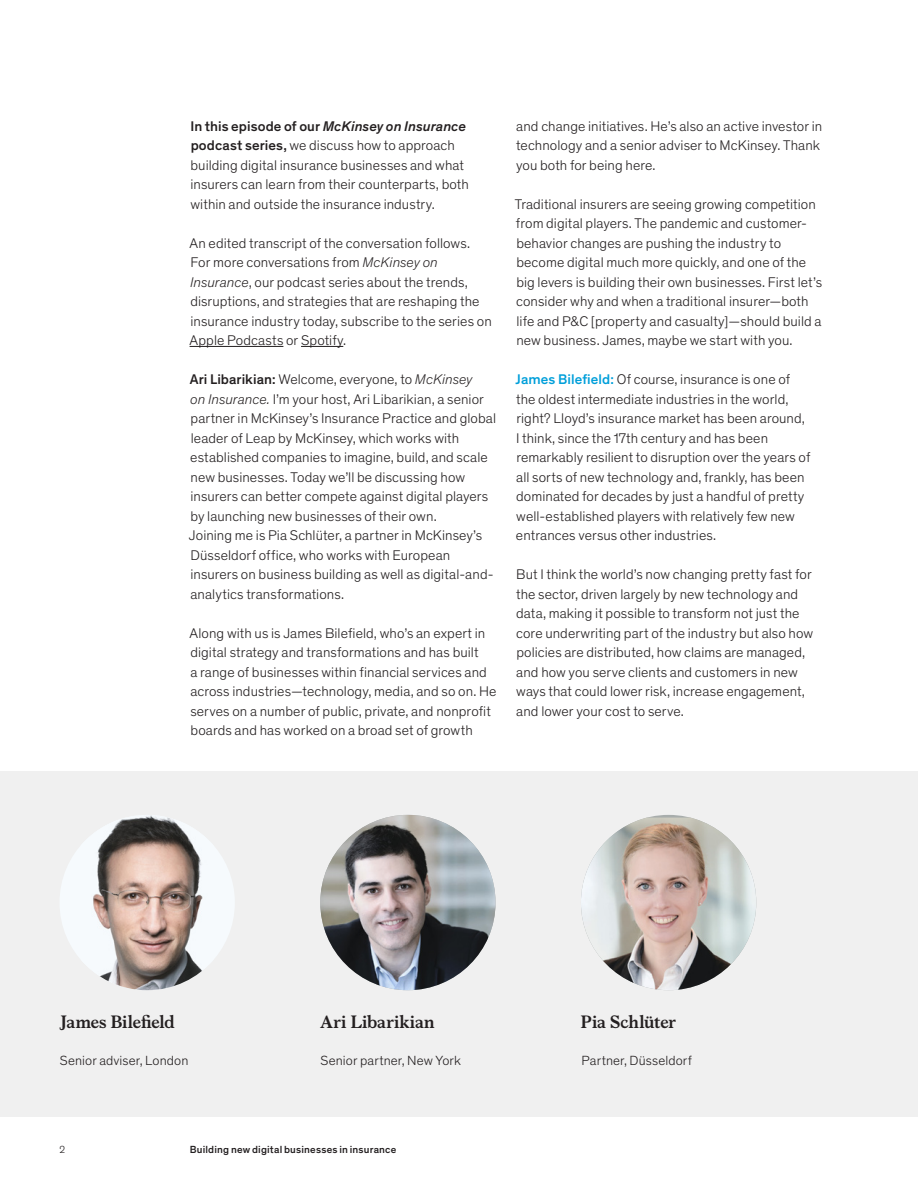
<style>
.page{position:relative;width:918px;height:1188px;background:#fff}
.page>*{position:absolute;margin:0;border:0;box-sizing:border-box;transform-origin:0 0}
.Sidebar_title{font:700 18px "Bower";letter-spacing:-.005em;color:#231f20}
.Body_text{font:300 14.25px/19.5px "Mc Kinsey Sans";letter-spacing:.005em;color:#231f20}
.Sidebar_text{font:300 13.5px "Theinhardt Pan";letter-spacing:.01em;color:#231f20}
.t1{font:500 10.5px "Mc Kinsey Sans";letter-spacing:.015em;color:#231f20}
.t2{font:300 10.5px "Mc Kinsey Sans";color:#231f20}
.s1{font-weight:500}
.s2{font-weight:500;font-style:italic}
.s3{font-style:italic}
.s4{font-weight:500;color:#009fda}
</style>
<div class="page">
<hr style="left:190px;top:346px;width:93px;height:1px;background:#231f20">
<hr style="left:301px;top:346px;width:42px;height:1px;background:#231f20">
<div style="left:0;top:772px;width:918px;height:345px;background:#f0f0f0"></div>
<img style="left:320px;top:815px;width:176px;height:175px;border-radius:88px">
<div style="left:60px;top:815px;width:175px;height:175px;background:#f6fafd;border-radius:50%"></div>
<img style="left:82px;top:815px;width:121px;height:175px">
<img style="left:581px;top:818px;width:175px;height:172px">
<p class="Body_text" style="left:191px;top:115px;width:280px"><span class="s1">In this episode of our</span> <span class="s2">McKinsey on Insurance </span><span class="s1">podcast series,</span> we discuss how to approach building digital insurance businesses and what insurers can learn from their counterparts, both within and outside the insurance industry.</p>
<p class="Body_text" style="left:190px;top:232px;width:304px">An edited transcript of the conversation follows.<br>For more conversations from <span class="s3">McKinsey on Insurance</span>, our podcast series about the trends, disruptions, and strategies that are reshaping the insurance industry today, subscribe to the series on Apple Podcasts or Spotify.</p>
<p class="Body_text" style="left:190px;top:369px;width:308px"><span class="s1">Ari Libarikian:</span> Welcome, everyone, to <span class="s3">McKinsey<br>on Insurance.</span> I’m your host, Ari Libarikian, a senior partner in McKinsey’s Insurance Practice and global leader of Leap by McKinsey, which works with established companies to imagine, build, and scale new businesses. Today we’ll be discussing how insurers can better compete against digital players by launching new businesses of their own.</p>
<p class="Body_text" style="left:189px;top:525px;width:306px">Joining me is Pia Schlüter, a partner in McKinsey’s Düsseldorf office, who works with European insurers on business building as well as digital-and&shy;analytics transformations.</p>
<p class="Body_text" style="left:190px;top:622px;width:308px">Along with us is James Bilefield, who’s an expert in digital strategy and transformations and has built<br>a range of businesses within financial services and across industries—technology, media, and so on. He serves on a number of public, private, and nonprofit boards and has worked on a broad set of growth</p>
<p class="Body_text" style="left:516px;top:115px;width:308px">and change initiatives. He’s also an active investor in technology and a senior adviser to McKinsey. Thank you both for being here.</p>
<p class="Body_text" style="left:515px;top:193px;width:309px">Traditional insurers are seeing growing competition from digital players. The pandemic and customer&shy;behavior changes are pushing the industry to become digital much more quickly, and one of the big levers is building their own businesses. First let’s consider why and when a traditional insurer—both life and P&amp;C [property and casualty]—should build a new business. James, maybe we start with you.</p>
<p class="Body_text" style="left:516px;top:369px;width:296px"><span class="s4">James Bilefield:</span> Of course, insurance is one of the oldest intermediate industries in the world, right? Lloyd’s insurance market has been around, I think, since the 17th century and has been remarkably resilient to disruption over the years of all sorts of new technology and, frankly, has been dominated for decades by just a handful of pretty well-established players with relatively few new entrances versus other industries.</p>
<p class="Body_text" style="left:516px;top:564px;width:299px">But I think the world’s now changing pretty fast for the sector, driven largely by new technology and data, making it possible to transform not just the core underwriting part of the industry but also how policies are distributed, how claims are managed, and how you serve clients and customers in new ways that could lower risk, increase engagement, and lower your cost to serve.</p>
<p class="Sidebar_title" style="left:60px;top:1009px;width:117px">James Bilefield</p>
<p class="Sidebar_title" style="left:320px;top:1009px;width:116px">Ari Libarikian</p>
<p class="Sidebar_title" style="left:581px;top:1009px;width:97px">Pia Schlüter</p>
<p class="Sidebar_text" style="left:60px;top:1051px;width:130px">Senior adviser, London</p>
<p class="Sidebar_text" style="left:321px;top:1051px;width:142px">Senior partner, New York</p>
<p class="Sidebar_text" style="left:582px;top:1051px;width:112px">Partner, Düsseldorf</p>
<p class="t2" style="left:60px;top:1142px;width:7px">2</p>
<p class="t1" style="left:190px;top:1142px;width:208px">Building new digital businesses in insurance</p>
</div>
